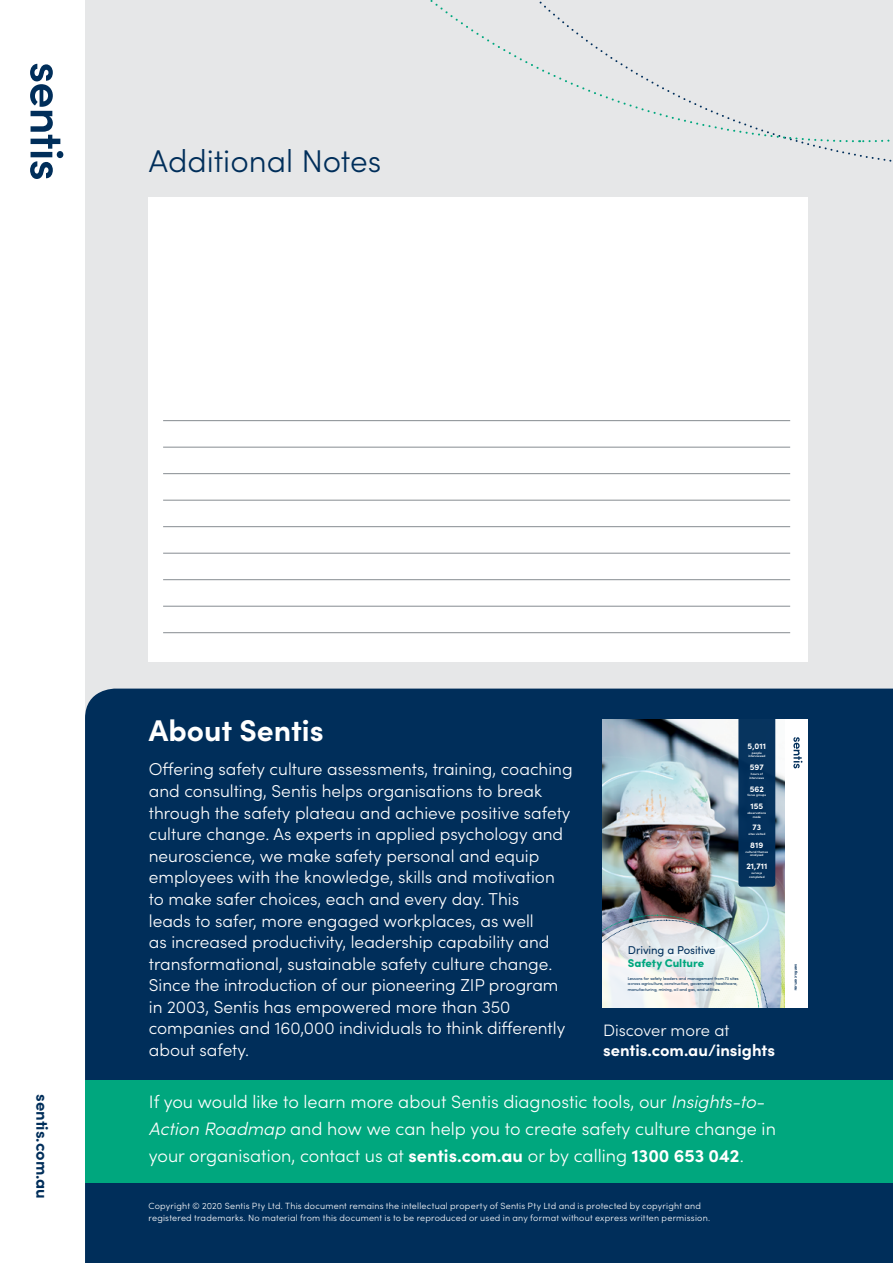
<style>
.page{position:relative;width:893px;height:1263px;background:#fff}
.page>*{position:absolute;margin:0;border:0;box-sizing:border-box;transform-origin:0 0}
.t1{font:300 31.5px "Sofia Pro";color:#002e5a}
.t2{font:700 30px "Sofia Pro";color:#fff}
.t3{font:300 18px/27px "Sofia Pro";color:#fff}
.t4{font:300 17.25px/21.6px "Sofia Pro";color:#fff}
.t5{font:700 16.5px "Sofia Pro";color:#fff}
.t6{font:300 16.5px "Sofia Pro";color:#fff}
.t7{font:700 16.5px "Sofia Pro";color:#002e5a}
.t8{font:11.4px "Sofia Pro";letter-spacing:-.01em;color:#002e5a}
.t9{font:900 11.4px "Sofia Pro";letter-spacing:-.005em;color:#00a77e}
.t10{font:300 9px/12px "Sofia Pro";letter-spacing:.025em;color:#fff}
.t11{font:700 8.25px "Sofia Pro";letter-spacing:.01em;color:#fff}
.t12{font:4.2px/5.1px "Sofia Pro";letter-spacing:-.005em;color:#002e5a}
.t13{font:700 4.2px "Sofia Pro";color:#002e5a}
.t14{font:600 3.15px/3.8px "Sofia Pro";letter-spacing:.01em;color:#fff;text-align:center}
.s1{font-style:italic}
.s2{font-weight:700}
</style>
<div class="page">
<svg style="left:30px;top:64px;width:33px;height:115px"></svg>
<div style="left:85px;top:0;width:808px;height:1263px;background:#e6e7e8"></div>
<svg style="left:430px;top:0;width:373px;height:143px"></svg>
<svg style="left:803px;top:138px;width:87px;height:5px"></svg>
<div style="left:85px;top:689px;width:808px;height:574px;background:#002e5a"></div>
<div style="left:148px;top:197px;width:660px;height:465px;background:#fff"></div>
<div style="left:785px;top:719px;width:23px;height:289px;background:#fff"></div>
<img style="left:602px;top:719px;width:183px;height:289px">
<svg style="left:793px;top:737px;width:9px;height:31px"></svg>
<img style="left:602px;top:914px;width:167px;height:94px">
<div style="left:738px;top:719px;width:37px;height:168px;background:#05325d"></div>
<hr style="left:163px;top:420px;width:627px;height:1px;background:#868c91">
<hr style="left:163px;top:447px;width:627px;height:1px;background:#868c91">
<hr style="left:163px;top:473px;width:627px;height:1px;background:#868c91">
<hr style="left:163px;top:500px;width:627px;height:1px;background:#868c91">
<hr style="left:163px;top:526px;width:627px;height:1px;background:#868c91">
<hr style="left:163px;top:553px;width:627px;height:1px;background:#868c91">
<hr style="left:163px;top:579px;width:627px;height:1px;background:#868c91">
<hr style="left:163px;top:606px;width:627px;height:1px;background:#868c91">
<hr style="left:163px;top:632px;width:627px;height:1px;background:#868c91">
<div style="left:85px;top:1080px;width:808px;height:102px;background:#00a77e"></div>
<h1 class="t1" style="left:149px;top:138px;width:234px">Additional Notes</h1>
<p class="t7" style="left:55px;top:1094px;width:106px;rotate:90deg">sentis.com.au</p>
<h2 class="t2" style="left:149px;top:707px;width:176px">About Sentis</h2>
<p class="t4" style="left:149px;top:757px;width:425px">Offering safety culture assessments, training, coaching and consulting, Sentis helps organisations to break through the safety plateau and achieve positive safety culture change. As experts in applied psychology and neuroscience, we make safety personal and equip employees with the knowledge, skills and motivation to make safer choices, each and every day. This<br>leads to safer, more engaged workplaces, as well<br>as increased productivity, leadership capability and transformational, sustainable safety culture change.<br>Since the introduction of our pioneering ZIP program in 2003, Sentis has empowered more than 350 companies and 160,000 individuals to think differently about safety.</p>
<p class="t8" style="left:628px;top:942px;width:89px">Driving a Positive</p>
<p class="t9" style="left:628px;top:954px;width:78px">Safety Culture</p>
<p class="t11" style="left:748px;top:740px;width:20px">5,011</p>
<p class="t14" style="left:748px;top:750px;width:19px">people interviewed</p>
<p class="t11" style="left:750px;top:761px;width:16px">597</p>
<p class="t14" style="left:749px;top:772px;width:16px">hours of interviews</p>
<p class="t11" style="left:750px;top:782px;width:16px">562</p>
<p class="t14" style="left:747px;top:793px;width:20px">focus groups</p>
<p class="t11" style="left:750px;top:800px;width:14px">155</p>
<p class="t14" style="left:747px;top:811px;width:20px">observations made</p>
<p class="t11" style="left:752px;top:821px;width:10px">73</p>
<p class="t14" style="left:748px;top:832px;width:18px">sites visited</p>
<p class="t11" style="left:750px;top:839px;width:15px">819</p>
<p class="t14" style="left:745px;top:849px;width:24px">cultural themes analysed</p>
<p class="t11" style="left:746px;top:860px;width:22px">21,711</p>
<p class="t14" style="left:749px;top:871px;width:17px">surveys completed</p>
<p class="t12" style="left:628px;top:976px;width:112px">Lessons for safety leaders and management from 73 sites across agriculture, construction, government, healthcare, manufacturing, mining, oil and gas, and utilities.</p>
<p class="t6" style="left:603px;top:1018px;width:128px">Discover more at</p>
<p class="t5" style="left:603px;top:1037px;width:174px">sentis.com.au/insights</p>
<p class="t3" style="left:149px;top:1087px;width:629px">If you would like to learn more about Sentis diagnostic tools, our <span class="s1">Insights-to-<br>Action Roadmap</span> and how we can help you to create safety culture change in your organisation, contact us at <span class="s2">sentis.com.au</span> or by calling <span class="s2">1300 653 042</span>.</p>
<p class="t10" style="left:148px;top:1199px;width:563px">Copyright © 2020 Sentis Pty Ltd. This document remains the intellectual property of Sentis Pty Ltd and is protected by copyright and registered trademarks. No material from this document is to be reproduced or used in any format without express written permission.</p>
<p class="t13" style="left:800px;top:964px;width:28px;rotate:90deg">sentis.com.au</p>
</div>
